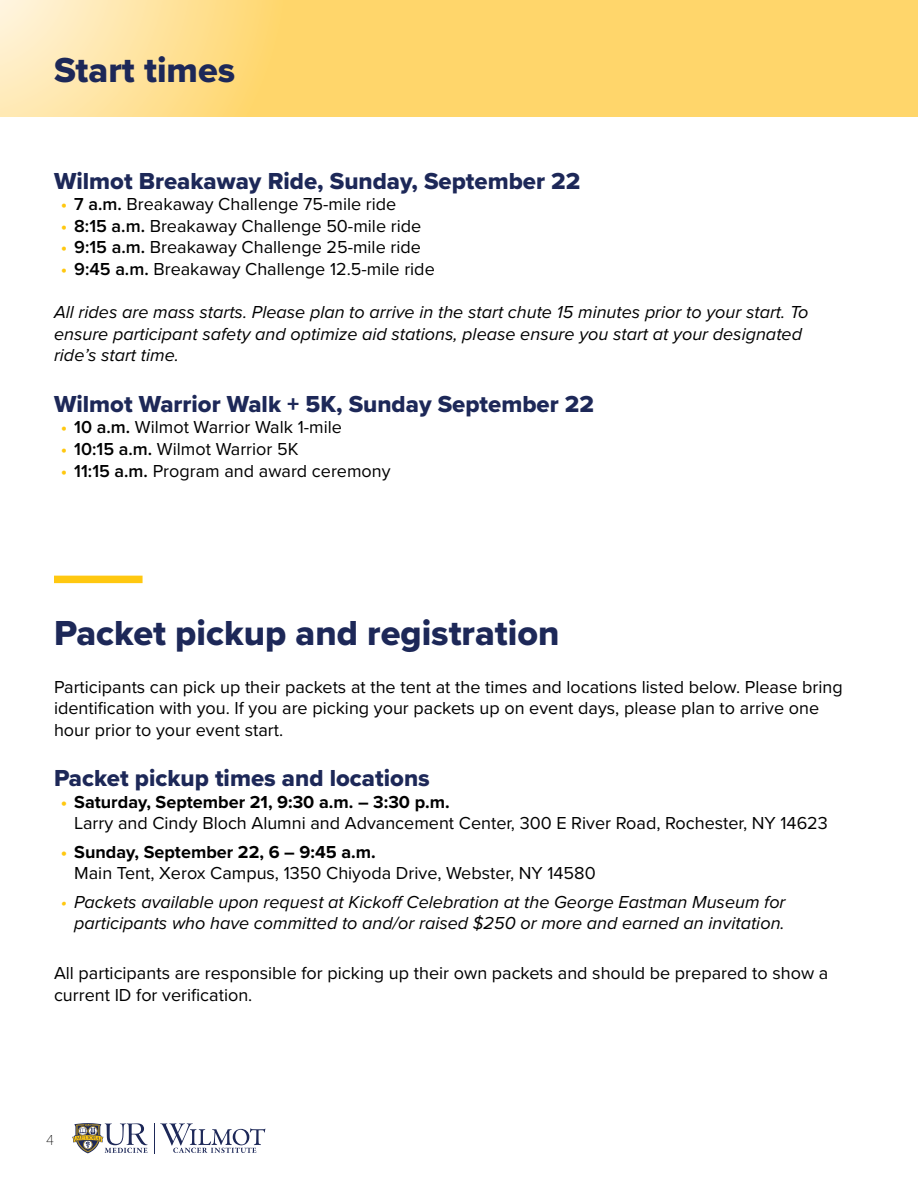
<style>
.page{position:relative;width:918px;height:1188px;background:#fff}
.page>*{position:absolute;margin:0;border:0;box-sizing:border-box;transform-origin:0 0}
.t1{font:36px "Proxima Nova Extrabld";color:#1d2858}
.t2{font:24px "Proxima Nova Extrabld";color:#1d2858}
.t3{font:18px/21.6px "Proxima Nova";color:#000}
.t4{font:italic 18px/21.6px "Proxima Nova";color:#000}
.t5{font:100 15px "Proxima Nova T";color:#000}
.s1{font-weight:600;color:#ffc810}
.s2{font-weight:600}
.s3{font-weight:700;color:#ffc810}
.s4{font-weight:700}
.s5{color:#ffc810}
</style>
<div class="page">
<svg style="left:160px;top:1123px;width:105px;height:30px"></svg>
<hr style="left:155px;top:1123px;width:1px;height:31px;background:#1d2858">
<svg style="left:72px;top:1123px;width:76px;height:30px"></svg>
<svg style="left:0;top:0;width:918px;height:117px;background:#ffda7a"></svg>
<div style="left:54px;top:576px;width:89px;height:7px;background:#ffc810"></div>
<h1 class="t1" style="left:54px;top:44px;width:183px">Start times</h1>
<h2 class="t2" style="left:54px;top:163px;width:528px">Wilmot Breakaway Ride, Sunday, September 22</h2>
<p class="t3" style="left:61px;top:193px;width:337px"><span class="s1">•</span> <span class="s2">7 a.m.</span> Breakaway Challenge 75-mile ride</p>
<p class="t3" style="left:61px;top:214px;width:362px"><span class="s1">•</span> <span class="s2">8:15 a.m.</span> Breakaway Challenge 50-mile ride</p>
<p class="t3" style="left:61px;top:236px;width:362px"><span class="s1">•</span> <span class="s2">9:15 a.m.</span> Breakaway Challenge 25-mile ride</p>
<p class="t3" style="left:61px;top:257px;width:376px"><span class="s1">•</span> <span class="s2">9:45 a.m.</span> Breakaway Challenge 12.5-mile ride</p>
<p class="t4" style="left:54px;top:301px;width:756px">All rides are mass starts. Please plan to arrive in the start chute 15 minutes prior to your start. To ensure participant safety and optimize aid stations, please ensure you start at your designated ride’s start time.</p>
<h2 class="t2" style="left:54px;top:386px;width:542px">Wilmot Warrior Walk + 5K, Sunday September 22</h2>
<p class="t3" style="left:61px;top:416px;width:283px"><span class="s1">•</span> <span class="s2">10 a.m.</span> Wilmot Warrior Walk 1-mile</p>
<p class="t3" style="left:61px;top:437px;width:239px"><span class="s1">•</span> <span class="s2">10:15 a.m.</span> Wilmot Warrior 5K</p>
<p class="t3" style="left:61px;top:459px;width:331px"><span class="s1">•</span> <span class="s2">11:15 a.m.</span> Program and award ceremony</p>
<h1 class="t1" style="left:54px;top:606px;width:507px">Packet pickup and registration</h1>
<p class="t3" style="left:54px;top:675px;width:790px">Participants can pick up their packets at the tent at the times and locations listed below. Please bring identification with you. If you are picking your packets up on event days, please plan to arrive one hour prior to your event start.</p>
<h2 class="t2" style="left:54px;top:760px;width:377px">Packet pickup times and locations</h2>
<p class="t3" style="left:74px;top:790px;width:755px;text-indent:-14px"><span class="s3">•</span> <span class="s4">Saturday, September 21, 9:30 a.m. – 3:30 p.m.<br></span>Larry and Cindy Bloch Alumni and Advancement Center, 300 E River Road, Rochester, NY 14623</p>
<p class="t3" style="left:74px;top:840px;width:523px;text-indent:-14px"><span class="s3">•</span> <span class="s4">Sunday, September 22, 6 – 9:45 a.m.<br></span>Main Tent, Xerox Campus, 1350 Chiyoda Drive, Webster, NY 14580</p>
<p class="t4" style="left:61px;top:890px;width:726px;text-align:right"><span class="s5">•</span> Packets available upon request at Kickoff Celebration at the George Eastman Museum for participants who have committed to and/or raised $250 or more and earned an invitation.</p>
<p class="t3" style="left:54px;top:962px;width:776px">All participants are responsible for picking up their own packets and should be prepared to show a current ID for verification.</p>
<p class="t5" style="left:46px;top:1129px;width:9px">4</p>
</div>
